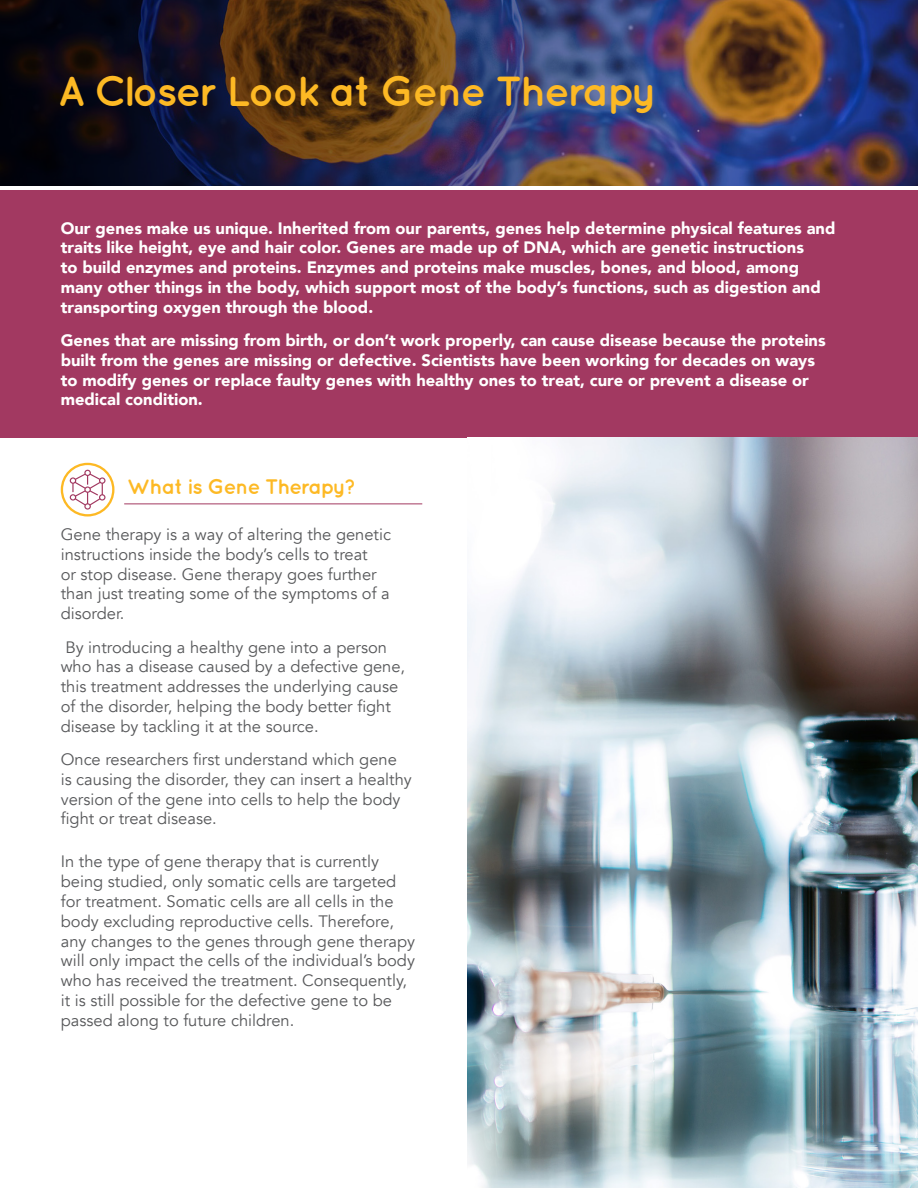
<style>
.page{position:relative;width:918px;height:1188px;background:#fff}
.page>*{position:absolute;margin:0;border:0;box-sizing:border-box;transform-origin:0 0}
.t1{font:700 42px "Quicksand";letter-spacing:-.04em;color:#fdb924}
.t2{font:700 21px "Quicksand";letter-spacing:-.04em;color:#fdb924}
.t3{font:16.5px/19.8px "Avenir";color:#57585a}
.t4{font:900 16.5px/19.8px "Avenir";color:#fff}
</style>
<div class="page">
<div style="left:0;top:190px;width:918px;height:247px;background:#a23961"></div>
<img style="left:0;top:0;width:918px;height:186px">
<svg style="left:70px;top:470px;width:36px;height:40px"></svg>
<div style="left:61px;top:463px;width:53px;height:54px;border:2px solid #fdb924;border-radius:50%"></div>
<img style="left:468px;top:437px;width:450px;height:751px">
<hr style="left:124px;top:504px;width:298px;height:1px;background:#a23961">
<p class="t1" style="left:58px;top:66px;width:601px">A Closer Look at Gene Therapy</p>
<p class="t4" style="left:61px;top:217px;width:776px">Our genes make us unique. Inherited from our parents, genes help determine physical features and traits like height, eye and hair color. Genes are made up of DNA, which are genetic instructions<br>to build enzymes and proteins. Enzymes and proteins make muscles, bones, and blood, among many other things in the body, which support most of the body’s functions, such as digestion and transporting oxygen through the blood.</p>
<p class="t4" style="left:61px;top:330px;width:766px">Genes that are missing from birth, or don’t work properly, can cause disease because the proteins built from the genes are missing or defective. Scientists have been working for decades on ways to modify genes or replace faulty genes with healthy ones to treat, cure or prevent a disease or medical condition.</p>
<p class="t2" style="left:127px;top:474px;width:230px">What is Gene Therapy?</p>
<p class="t3" style="left:61px;top:525px;width:332px">Gene therapy is a way of altering the genetic instructions inside the body’s cells to treat<br>or stop disease. Gene therapy goes further than just treating some of the symptoms of a disorder.</p>
<p class="t3" style="left:61px;top:637px;width:346px">By introducing a healthy gene into a person who has a disease caused by a defective gene, this treatment addresses the underlying cause of the disorder, helping the body better fight disease by tackling it at the source.</p>
<p class="t3" style="left:61px;top:750px;width:353px">Once researchers first understand which gene is causing the disorder, they can insert a healthy version of the gene into cells to help the body fight or treat disease.</p>
<p class="t3" style="left:61px;top:852px;width:356px">In the type of gene therapy that is currently being studied, only somatic cells are targeted for treatment. Somatic cells are all cells in the body excluding reproductive cells. Therefore, any changes to the genes through gene therapy will only impact the cells of the individual’s body who has received the treatment. Consequently, it is still possible for the defective gene to be passed along to future children.</p>
</div>
